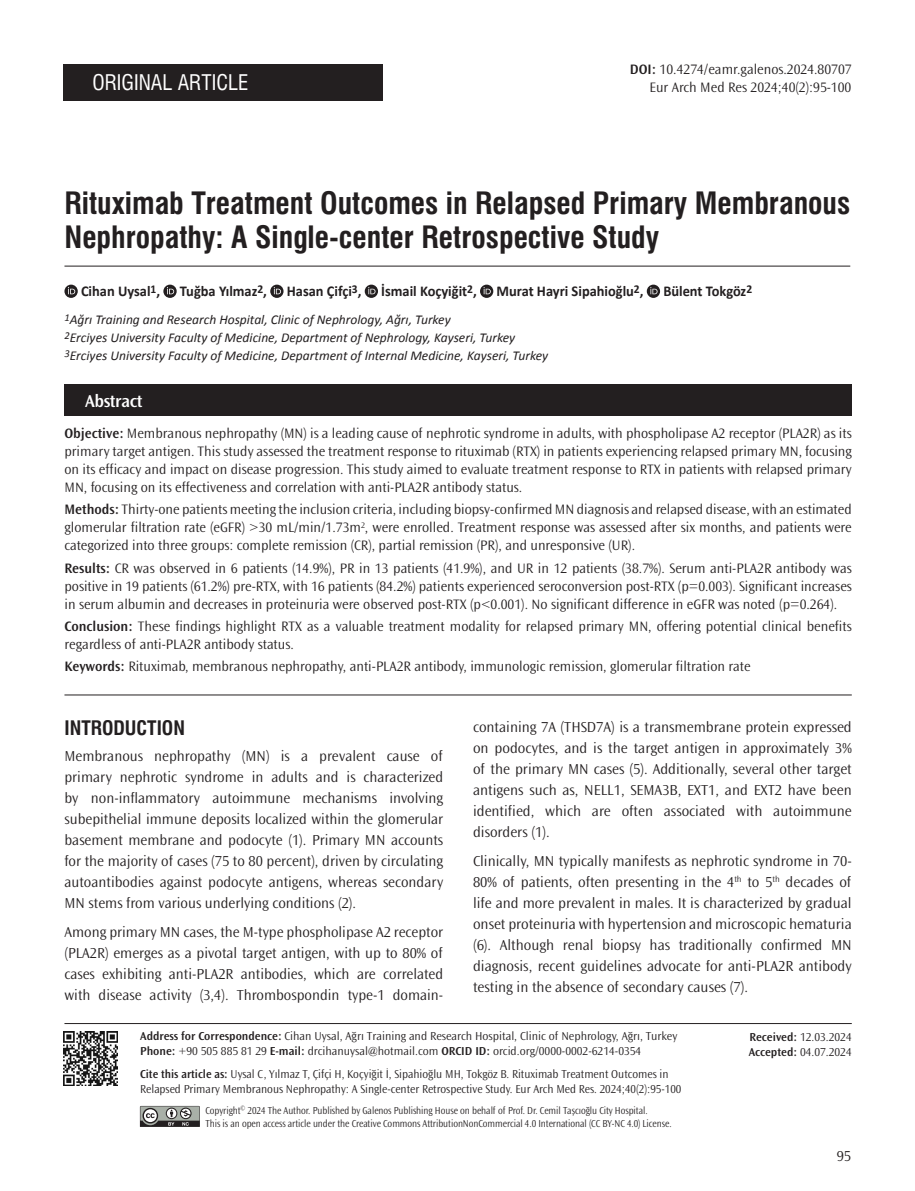
<style>
.page{position:relative;width:915px;height:1191px;background:#fff}
.page>*{position:absolute;margin:0;border:0;box-sizing:border-box;transform-origin:0 0}
.BASLIK{font:30px/34.5px "Swiss Condensed Bold Tr";color:#231f20}
.t1{font:21px "Swiss Condensed Tr";color:#fff}
.ARA_BASLIK{font:19.5px "Swiss Condensed Bold Tr";color:#231f20}
.ABSTRACT_YAZI{font:600 18px "Ocean Sans Std";letter-spacing:-.025em;color:#fff}
.YAZI{font:300 15px/21px "Ocean Sans Std";color:#231f20;text-align:justify}
.YAZARLAR{font:700 15px "Calibri";color:#231f20;scale:.96 1}
.OZET{font:300 14.25px/18px "Ocean Sans Std";color:#231f20;text-align:justify}
.SAYFA_NO{font:300 14.25px "Ocean Sans Std";color:#231f20}
.KURUM{font:italic 13.5px "Calibri";color:#231f20}
.YAZI-2{font:300 12px "Ocean Sans Std";color:#231f20}
.CİTE_AS{font:300 12px/15px "Ocean Sans Std";color:#231f20;scale:.96 1}
.t2{font:300 10.5px/13.5px "Ocean Sans Std";letter-spacing:-.005em;color:#231f20;scale:.9 1}
.s1{font-weight:600}
</style>
<div class="page">
<div style="left:63px;top:64px;width:319px;height:37px;background:#231f20"></div>
<svg style="left:140px;top:1106px;width:60px;height:20px"></svg>
<svg style="left:64px;top:285px;width:14px;height:13px"></svg>
<svg style="left:68px;top:287px;width:7px;height:7px"></svg>
<svg style="left:163px;top:285px;width:14px;height:13px"></svg>
<svg style="left:167px;top:287px;width:7px;height:7px"></svg>
<svg style="left:270px;top:285px;width:13px;height:13px"></svg>
<svg style="left:274px;top:287px;width:7px;height:7px"></svg>
<svg style="left:364px;top:285px;width:14px;height:13px"></svg>
<svg style="left:368px;top:287px;width:7px;height:7px"></svg>
<svg style="left:480px;top:285px;width:13px;height:13px"></svg>
<svg style="left:483px;top:287px;width:7px;height:7px"></svg>
<svg style="left:646px;top:285px;width:13px;height:13px"></svg>
<svg style="left:650px;top:287px;width:7px;height:7px"></svg>
<hr style="left:64px;top:266px;width:786px;height:1px;background:#231f20">
<hr style="left:64px;top:694px;width:787px;height:1px;background:#231f20">
<div style="left:64px;top:385px;width:787px;height:31px;background:#231f20"></div>
<hr style="left:64px;top:1023px;width:787px;height:1px;background:#231f20">
<img style="left:64px;top:1032px;width:53px;height:53px">
<h2 class="t1" style="left:92px;top:70px;width:158px">ORIGINAL ARTICLE</h2>
<p class="OZET" style="left:629px;top:61px;width:223px"><span class="s1">DOI:</span> 10.4274/eamr.galenos.2024.80707</p>
<p class="SAYFA_NO" style="left:649px;top:80px;width:203px">Eur Arch Med Res 2024;40(2):95-100</p>
<p class="BASLIK" style="left:64px;top:186px;width:787px">Rituximab Treatment Outcomes in Relapsed Primary Membranous<br>Nephropathy: A Single-center Retrospective Study</p>
<p class="YAZARLAR" style="left:81px;top:281px;width:84px">Cihan Uysal<sup>1</sup>,</p>
<p class="YAZARLAR" style="left:180px;top:281px;width:92px">Tuğba Yılmaz<sup>2</sup>,</p>
<p class="YAZARLAR" style="left:287px;top:281px;width:79px">Hasan Çifçi<sup>3</sup>,</p>
<p class="YAZARLAR" style="left:381px;top:281px;width:101px">İsmail Koçyiğit<sup>2</sup>,</p>
<p class="YAZARLAR" style="left:496px;top:281px;width:154px">Murat Hayri Sipahioğlu<sup>2</sup>,</p>
<p class="YAZARLAR" style="left:663px;top:281px;width:94px">Bülent Tokgöz<sup>2</sup></p>
<p class="KURUM" style="left:64px;top:310px;width:387px"><sup>1</sup>Ağrı Training and Research Hospital, Clinic of Nephrology, Ağrı, Turkey</p>
<p class="KURUM" style="left:64px;top:328px;width:452px"><sup>2</sup>Erciyes University Faculty of Medicine, Department of Nephrology, Kayseri, Turkey</p>
<p class="KURUM" style="left:64px;top:346px;width:485px"><sup>3</sup>Erciyes University Faculty of Medicine, Department of Internal Medicine, Kayseri, Turkey</p>
<p class="ABSTRACT_YAZI" style="left:85px;top:391px;width:59px">Abstract</p>
<p class="OZET" style="left:64px;top:425px;width:788px"><span class="s1">Objective:</span> Membranous nephropathy (MN) is a leading cause of nephrotic syndrome in adults, with phospholipase A2 receptor (PLA2R) as its primary target antigen. This study assessed the treatment response to rituximab (RTX) in patients experiencing relapsed primary MN, focusing on its efficacy and impact on disease progression. This study aimed to evaluate treatment response to RTX in patients with relapsed primary MN, focusing on its effectiveness and correlation with anti-PLA2R antibody status.</p>
<p class="OZET" style="left:64px;top:501px;width:788px"><span class="s1">Methods:</span> Thirty-one patients meeting the inclusion criteria, including biopsy-confirmed MN diagnosis and relapsed disease, with an estimated glomerular filtration rate (eGFR) &gt;30 mL/min/1.73m<sup>2</sup>, were enrolled. Treatment response was assessed after six months, and patients were categorized into three groups: complete remission (CR), partial remission (PR), and unresponsive (UR).</p>
<p class="OZET" style="left:64px;top:559px;width:788px"><span class="s1">Results:</span> CR was observed in 6 patients (14.9%), PR in 13 patients (41.9%), and UR in 12 patients (38.7%). Serum anti-PLA2R antibody was positive in 19 patients (61.2%) pre-RTX, with 16 patients (84.2%) patients experienced seroconversion post-RTX (p=0.003). Significant increases in serum albumin and decreases in proteinuria were observed post-RTX (p&lt;0.001). No significant difference in eGFR was noted (p=0.264).</p>
<p class="OZET" style="left:64px;top:617px;width:788px"><span class="s1">Conclusion:</span> These findings highlight RTX as a valuable treatment modality for relapsed primary MN, offering potential clinical benefits regardless of anti-PLA2R antibody status.</p>
<p class="OZET" style="left:64px;top:658px;width:687px"><span class="s1">Keywords:</span> Rituximab, membranous nephropathy, anti-PLA2R antibody, immunologic remission, glomerular filtration rate</p>
<p class="ARA_BASLIK" style="left:64px;top:716px;width:122px">INTRODUCTION</p>
<p class="YAZI" style="left:64px;top:745px;width:380px">Membranous nephropathy (MN) is a prevalent cause of primary nephrotic syndrome in adults and is characterized by non-inflammatory autoimmune mechanisms involving subepithelial immune deposits localized within the glomerular basement membrane and podocyte (1). Primary MN accounts for the majority of cases (75 to 80 percent), driven by circulating autoantibodies against podocyte antigens, whereas secondary MN stems from various underlying conditions (2).</p>
<p class="YAZI" style="left:64px;top:922px;width:380px">Among primary MN cases, the M-type phospholipase A2 receptor (PLA2R) emerges as a pivotal target antigen, with up to 80% of cases exhibiting anti-PLA2R antibodies, which are correlated with disease activity (3,4). Thrombospondin type-1 domain-</p>
<p class="YAZI" style="left:473px;top:716px;width:380px">containing 7A (THSD7A) is a transmembrane protein expressed on podocytes, and is the target antigen in approximately 3% of the primary MN cases (5). Additionally, several other target antigens such as, NELL1, SEMA3B, EXT1, and EXT2 have been identified, which are often associated with autoimmune disorders (1).</p>
<p class="YAZI" style="left:473px;top:851px;width:380px">Clinically, MN typically manifests as nephrotic syndrome in 70- 80% of patients, often presenting in the 4<sup>th</sup> to 5<sup>th</sup> decades of life and more prevalent in males. It is characterized by gradual onset proteinuria with hypertension and microscopic hematuria (6). Although renal biopsy has traditionally confirmed MN diagnosis, recent guidelines advocate for anti-PLA2R antibody testing in the absence of secondary causes (7).</p>
<p class="YAZI-2" style="left:140px;top:1029px;width:538px"><span class="s1">Address for Correspondence:</span> Cihan Uysal, Ağrı Training and Research Hospital, Clinic of Nephrology, Ağrı, Turkey</p>
<p class="YAZI-2" style="left:140px;top:1044px;width:502px"><span class="s1">Phone:</span> +90 505 885 81 29 <span class="s1">E-mail:</span> drcihanuysal@hotmail.com <span class="s1">ORCID ID:</span> orcid.org/0000-0002-6214-0354</p>
<p class="CİTE_AS" style="left:140px;top:1066px;width:565px"><span class="s1">Cite this article as:</span> Uysal C, Yılmaz T, Çifçi H, Koçyiğit İ, Sipahioğlu MH, Tokgöz B. Rituximab Treatment Outcomes in<br>Relapsed Primary Membranous Nephropathy: A Single-center Retrospective Study. Eur Arch Med Res. 2024;40(2):95-100</p>
<p class="t2" style="left:205px;top:1103px;width:519px">Copyright<sup>©</sup> 2024 The Author. Published by Galenos Publishing House on behalf of Prof. Dr. Cemil Taşcıoğlu City Hospital.<br>This is an open access article under the Creative Commons AttributionNonCommercial 4.0 International (CC BY-NC 4.0) License.</p>
<p class="YAZI-2" style="left:749px;top:1030px;width:104px"><span class="s1">Received:</span> 12.03.2024</p>
<p class="YAZI-2" style="left:748px;top:1045px;width:105px"><span class="s1">Accepted:</span> 04.07.2024</p>
<p class="YAZI" style="left:836px;top:1146px;width:16px">95</p>
</div>
